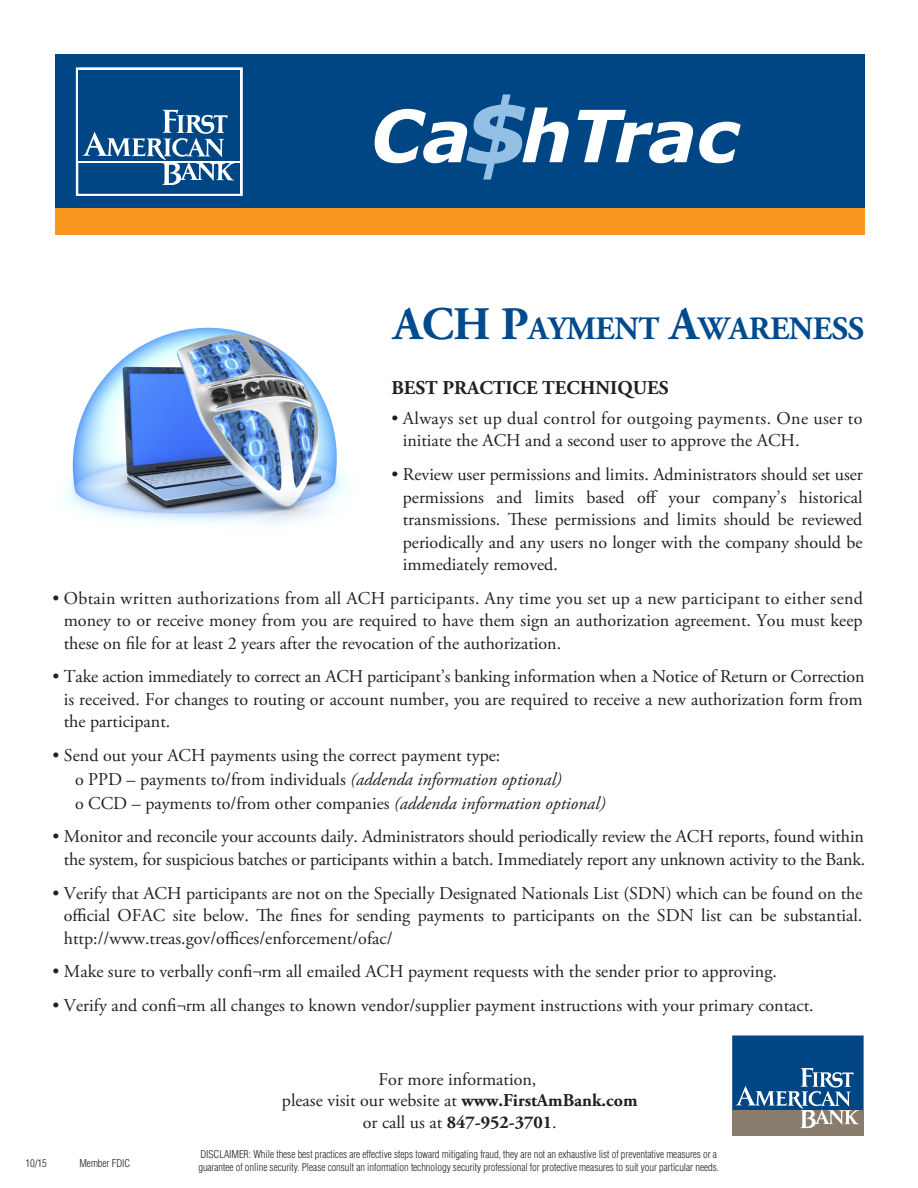
<style>
.page{position:relative;width:918px;height:1188px;background:#fff}
.page>*{position:absolute;margin:0;border:0;box-sizing:border-box;transform-origin:0 0}
.t1{font:italic 700 72px "Verdana";letter-spacing:-.02em;color:#fff}
.t2{font:700 32.55px "Adobe Garamond Pro";letter-spacing:-.01em;color:#004a8d}
.t3{font:700 19.5px "Adobe Garamond Pro";color:#231f20}
.t4{font:18px/22.5px "Adobe Garamond Pro";color:#231f20;text-align:justify}
.t5{font:18px/22.5px "Adobe Garamond Pro";letter-spacing:.02em;color:#231f20}
.t6{font:300 condensed 10.5px "Helvetica LT Std";letter-spacing:-.005em;color:#231f20}
.s1{font-size:90px;color:#95c0e6}
.s2{font-size:46.5px}
.s3{font-style:italic}
.s4{font-weight:700}
</style>
<div class="page">
<div style="left:55px;top:54px;width:810px;height:155px;background:#004684"></div>
<svg style="left:76px;top:67px;width:167px;height:129px"></svg>
<div style="left:78px;top:70px;width:162px;height:91px;background:#004684"></div>
<svg style="left:78px;top:110px;width:162px;height:84px"></svg>
<div style="left:55px;top:208px;width:810px;height:27px;background:#f7971d"></div>
<img style="left:65px;top:327px;width:284px;height:199px">
<div style="left:732px;top:1110px;width:132px;height:25px;background:#887d6d"></div>
<svg style="left:732px;top:1036px;width:132px;height:92px"></svg>
<p class="t1" style="left:370px;top:85px;width:370px">Ca<span class="s1">$</span>hTrac</p>
<h1 class="t2" style="left:393px;top:310px;width:473px"><span class="s2">ACH P</span>AYMENT <span class="s2">A</span>WARENESS</h1>
<h2 class="t3" style="left:392px;top:376px;width:279px">BEST PRACTICE TECHNIQUES</h2>
<p class="t5" style="left:403px;top:408px;width:461px;text-indent:-11px">• Always set up dual control for outgoing payments. One user to initiate the ACH and a second user to approve the ACH.</p>
<p class="t4" style="left:403px;top:464px;width:462px;text-indent:-11px">• Review user permissions and limits. Administrators should set user permissions and limits based o˜ your company’s historical transmissions. °ese permissions and limits should be reviewed periodically and any users no longer with the company should be immediately removed.</p>
<p class="t4" style="left:64px;top:587px;width:801px;text-indent:-11px">• Obtain written authorizations from all ACH participants. Any time you set up a new participant to either send money to or receive money from you are required to have them sign an authorization agreement. You must keep these on ÿle for at least 2 years after the revocation of the authorization.</p>
<p class="t4" style="left:64px;top:666px;width:802px;text-indent:-11px">• Take action immediately to correct an ACH participant’s banking information when a Notice of Return or Correction is received. For changes to routing or account number, you are required to receive a new authorization form from the participant.</p>
<p class="t4" style="left:53px;top:745px;width:449px">• Send out your ACH payments using the correct payment type:</p>
<p class="t4" style="left:75px;top:769px;width:488px">o PPD – payments to/from individuals <span class="s3">(addenda information optional)</span></p>
<p class="t4" style="left:75px;top:793px;width:532px">o CCD – payments to/from other companies <span class="s3">(addenda information optional)</span></p>
<p class="t4" style="left:53px;top:826px;width:814px;text-align:right">• Monitor and reconcile your accounts daily. Administrators should periodically review the ACH reports, found within the system, for suspicious batches or participants within a batch. Immediately report any unknown activity to the Bank.</p>
<p class="t4" style="left:64px;top:882px;width:800px;text-indent:-11px">• Verify that ACH participants are not on the Specially Designated Nationals List (SDN) which can be found on the o˝cial OFAC site below. °e ÿnes for sending payments to participants on the SDN list can be substantial. http://www.treas.gov/o˝ces/enforcement/ofac/</p>
<p class="t4" style="left:53px;top:961px;width:726px">• Make sure to verbally conÿ¬rm all emailed ACH payment requests with the sender prior to approving.</p>
<p class="t4" style="left:53px;top:994px;width:763px">• Verify and conÿ¬rm all changes to known vendor/supplier payment instructions with your primary contact.</p>
<p class="t6" style="left:26px;top:1157px;width:23px">10/15</p>
<p class="t6" style="left:79px;top:1157px;width:52px">Member FDIC</p>
<p class="t4" style="left:282px;top:1069px;width:357px;line-height:21.6px;text-align:center">For more information,<br>please visit our website at <span class="s4">www.FirstAmBank.com </span>or call us at <span class="s4">847-952-3701</span>.</p>
<p class="t6" style="left:200px;top:1148px;width:518px">DISCLAIMER: While these best practices are effective steps toward mitigating fraud, they are not an exhaustive list of preventative measures or a</p>
<p class="t6" style="left:198px;top:1160px;width:522px">guarantee of online security. Please consult an information technology security professional for protective measures to suit your particular needs.</p>
</div>
